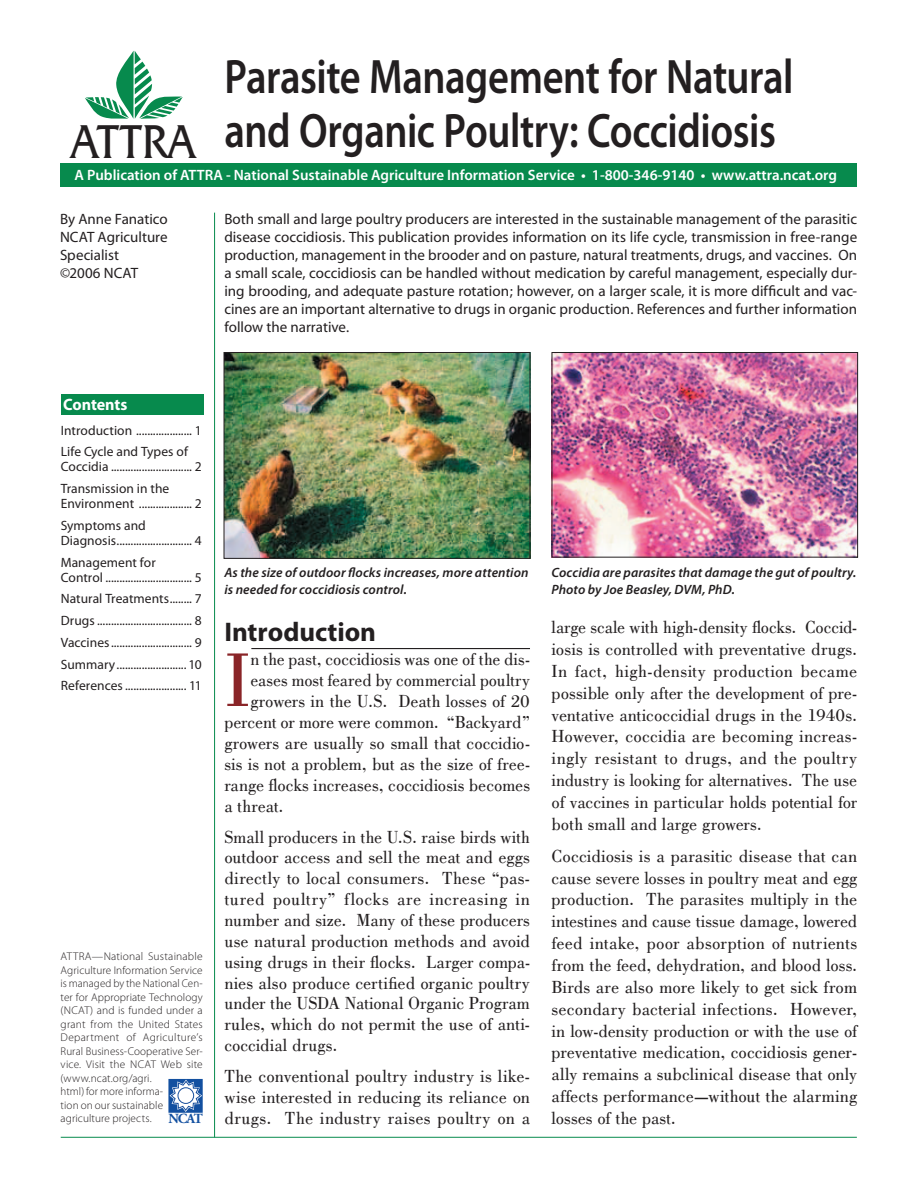
<style>
.page{position:relative;width:918px;height:1188px;background:#fff}
.page>*{position:absolute;margin:0;border:0;box-sizing:border-box;transform-origin:0 0}
.t1{font:78.6px "Bodoni";color:#8a2528}
.t2{font:48.75px "Friz Quadrata IT Cby BT";letter-spacing:-.025em;color:#231f20;scale:.91 1}
.t3{font:600 48.6px/54px "Myriad Pro";letter-spacing:-.01em;color:#231f20;scale:.83 1}
.t4{font:700 27px "Myriad Pro";letter-spacing:-.005em;color:#231f20}
.t5{font:18px/21.9px "Bodoni";letter-spacing:.005em;color:#231f20;text-align:justify}
.t6{font:700 16.5px "Myriad Pro";letter-spacing:-.005em;color:#fff}
.t7{font:15px/18px "Myriad";color:#231f20;text-align:justify}
.t8{font:600 15px "Myriad Pro";color:#fff}
.t9{font:15px/18px "Myriad Pro";color:#231f20}
.t10{font:13.5px/21.8px "Myriad Pro";letter-spacing:.005em;color:#231f20}
.t11{font:italic 600 13.5px/16.5px "Myriad Pro";letter-spacing:.01em;color:#231f20}
.t12{font:300 11.25px/13.5px "Myriad Pro";letter-spacing:.01em;color:#231f20}
</style>
<div class="page">
<div style="left:61px;top:164px;width:796px;height:23px;background:#078a4d"></div>
<hr style="left:61px;top:1137px;width:796px;height:1px;background:#078a4d">
<svg style="left:85px;top:51px;width:98px;height:68px"></svg>
<div style="left:61px;top:394px;width:142px;height:21px;background:#078a4d"></div>
<hr style="left:214px;top:213px;width:1px;height:924px;background:#078a4d">
<hr style="left:251px;top:648px;width:279px;height:1px;background:#231f20">
<img style="left:226px;top:354px;width:302px;height:203px">
<div style="left:224px;top:352px;width:306px;height:207px;border:1px solid #231f20"></div>
<img style="left:554px;top:354px;width:302px;height:202px">
<div style="left:552px;top:352px;width:306px;height:206px;border:1px solid #231f20"></div>
<svg style="left:168px;top:1079px;width:35px;height:34px"></svg>
<h2 class="t2" style="left:71px;top:112px;width:138px">ATTRA</h2>
<h3 class="t3" style="left:224px;top:50px;width:687px">Parasite Management for Natural and Organic Poultry: Coccidiosis</h3>
<p class="t8" style="left:75px;top:166px;width:764px">A Publication of ATTRA - National Sustainable Agriculture Information Service • 1-800-346-9140 • www.attra.ncat.org</p>
<p class="t9" style="left:60px;top:210px;width:109px">By Anne Fanatico<br>NCAT Agriculture<br>Specialist<br>©2006 NCAT</p>
<p class="t6" style="left:63px;top:395px;width:66px">Contents</p>
<p class="t7" style="left:224px;top:211px;width:634px">Both small and large poultry producers are interested in the sustainable management of the parasitic disease coccidiosis. This publication provides information on its life cycle, transmission in free-range production, management in the brooder and on pasture, natural treatments, drugs, and vaccines. On a small scale, coccidiosis can be handled without medication by careful management, especially dur&shy;ing brooding, and adequate pasture rotation; however, on a larger scale, it is more difficult and vac&shy;cines are an important alternative to drugs in organic production. References and further information follow the narrative.</p>
<p class="t10" style="left:61px;top:419px;width:143px">Introduction .................... 1<br>Life Cycle and Types of</p>
<p class="t10" style="left:61px;top:456px;width:143px">Coccidia ............................. 2<br>Transmission in the</p>
<p class="t10" style="left:61px;top:493px;width:143px">Environment ................... 2<br>Symptoms and</p>
<p class="t10" style="left:61px;top:530px;width:143px">Diagnosis ........................... 4<br>Management for</p>
<p class="t10" style="left:61px;top:566px;width:143px;text-align:justify">Control ............................... 5<br>Natural Treatments ........ 7<br>Drugs .................................. 8<br>Vaccines ............................. 9<br>Summary ......................... 10<br>References ...................... 11</p>
<p class="t11" style="left:224px;top:565px;width:306px">As the size of outdoor flocks increases, more attention is needed for coccidiosis control.</p>
<p class="t11" style="left:552px;top:565px;width:306px">Coccidia are parasites that damage the gut of poultry.<br>Photo by Joe Beasley, DVM, PhD.</p>
<p class="t5" style="left:552px;top:616px;width:307px">large scale with high-density flocks. Coccid&shy;iosis is controlled with preventative drugs.<br>In fact, high-density production became possible only after the development of pre&shy;ventative anticoccidial drugs in the 1940s.<br>However, coccidia are becoming increas&shy;ingly resistant to drugs, and the poultry industry is looking for alternatives. The use of vaccines in particular holds potential for both small and large growers.</p>
<p class="t5" style="left:552px;top:845px;width:307px">Coccidiosis is a parasitic disease that can cause severe losses in poultry meat and egg production. The parasites multiply in the intestines and cause tissue damage, lowered feed intake, poor absorption of nutrients from the feed, dehydration, and blood loss.<br>Birds are also more likely to get sick from secondary bacterial infections. However, in low-density production or with the use of preventative medication, coccidiosis gener&shy;ally remains a subclinical disease that only affects performance—without the alarming losses of the past.</p>
<h3 class="t4" style="left:224px;top:617px;width:153px">Introduction</h3>
<h1 class="t1" style="left:224px;top:636px;width:28px">I</h1>
<p class="t5" style="left:250px;top:649px;width:281px">n the past, coccidiosis was one of the dis-</p>
<p class="t5" style="left:250px;top:670px;width:281px">eases most feared by commercial poultry</p>
<p class="t5" style="left:250px;top:690px;width:281px">growers in the U.S. Death losses of 20</p>
<p class="t5" style="left:224px;top:711px;width:307px">percent or more were common. “Backyard”</p>
<p class="t5" style="left:224px;top:732px;width:307px">growers are usually so small that coccidio-</p>
<p class="t5" style="left:224px;top:753px;width:307px">sis is not a problem, but as the size of free-</p>
<p class="t5" style="left:224px;top:774px;width:307px">range flocks increases, coccidiosis becomes</p>
<p class="t5" style="left:224px;top:795px;width:61px">a threat.</p>
<p class="t5" style="left:224px;top:826px;width:307px;line-height:20.9px">Small producers in the U.S. raise birds with outdoor access and sell the meat and eggs directly to local consumers. These “pas&shy;tured poultry” flocks are increasing in number and size. Many of these producers use natural production methods and avoid using drugs in their flocks. Larger compa&shy;nies also produce certified organic poultry under the USDA National Organic Program rules, which do not permit the use of anti&shy;coccidial drugs.</p>
<p class="t5" style="left:224px;top:1066px;width:307px;line-height:20.9px">The conventional poultry industry is like&shy;wise interested in reducing its reliance on drugs. The industry raises poultry on a</p>
<p class="t12" style="left:61px;top:950px;width:144px">ATTRA—National Sustainable<br>Agriculture Information Service is managed by the National Cen&shy;ter for Appropriate Technology (NCAT) and is funded under a grant from the United States<br>Department of Agriculture’s<br>Rural Business-Cooperative Ser&shy;vice. Visit the NCAT Web site (www.ncat.org/agri.<br>html) for more informa-<br>tion on our sustainable agriculture projects.</p>
</div>
